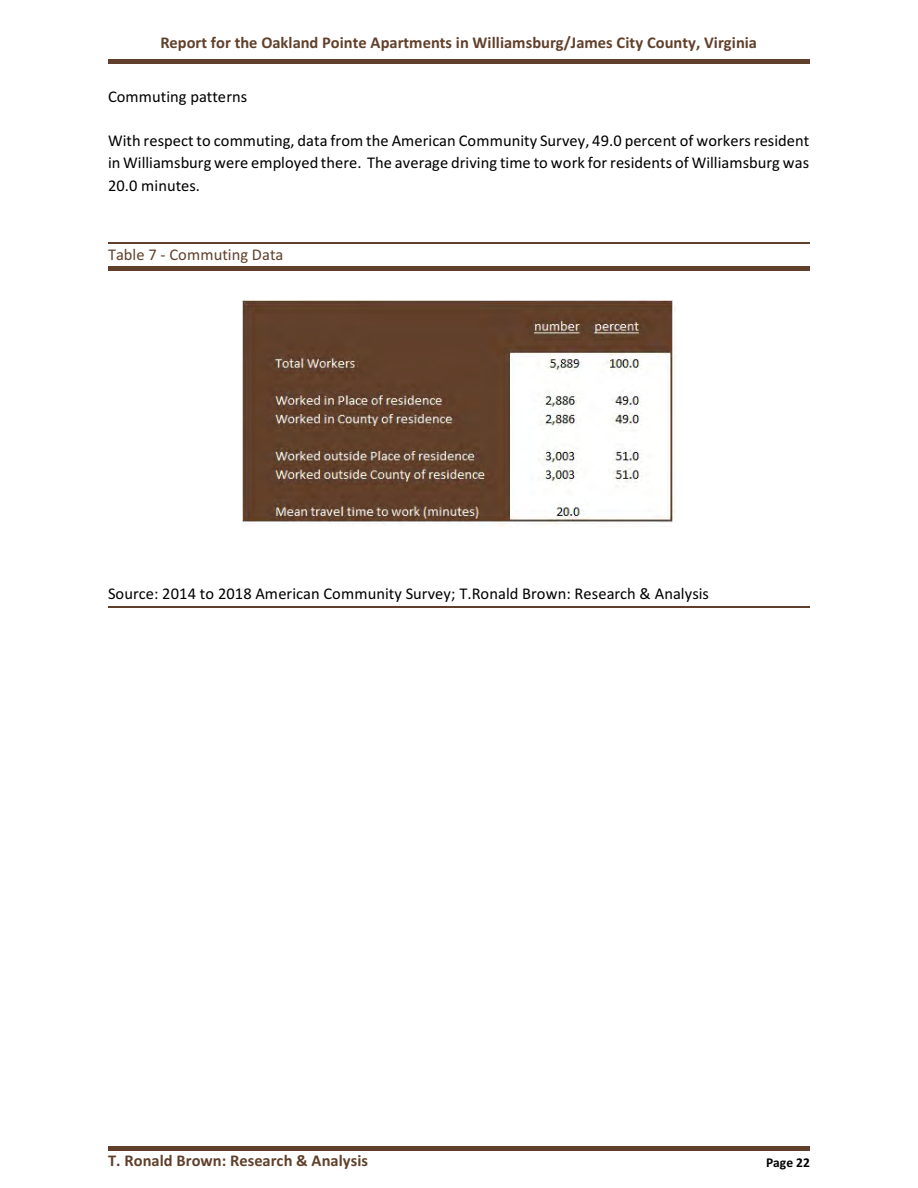
<style>
.page{position:relative;width:918px;height:1188px;background:#fff}
.page>*{position:absolute;margin:0;border:0;box-sizing:border-box;transform-origin:0 0}
.t1{font:16.5px/22.4px "Calibri";color:#000;text-align:justify}
.t2{font:700 16.5px "Calibri";color:#61402b}
.t3{font:16.5px "Calibri";color:#61402b}
.t4{font:700 13.5px "Calibri";color:#000}
</style>
<div class="page">
<div style="left:108px;top:59px;width:702px;height:5px;background:#61402b"></div>
<img style="left:243px;top:300px;width:432px;height:226px">
<hr style="left:108px;top:242px;width:702px;height:2px;background:#61402b">
<div style="left:108px;top:266px;width:702px;height:5px;background:#61402b"></div>
<hr style="left:108px;top:606px;width:702px;height:2px;background:#61402b">
<hr style="left:108px;top:1146px;width:702px;height:4px;background:#61402b">
<p class="t2" style="left:160px;top:36px;width:598px">Report for the Oakland Pointe Apartments in Williamsburg/James City County, Virginia</p>
<p class="t1" style="left:108px;top:86px;width:141px">Commuting patterns</p>
<p class="t1" style="left:108px;top:131px;width:703px">With respect to commuting, data from the American Community Survey, 49.0 percent of workers resident in Williamsburg were employed there. The average driving time to work for residents of Williamsburg was 20.0 minutes.</p>
<p class="t3" style="left:108px;top:248px;width:177px">Table 7 - Commuting Data</p>
<p class="t1" style="left:108px;top:584px;width:603px">Source: 2014 to 2018 American Community Survey; T.Ronald Brown: Research &amp; Analysis</p>
<p class="t2" style="left:108px;top:1154px;width:262px">T. Ronald Brown: Research &amp; Analysis</p>
<p class="t4" style="left:766px;top:1157px;width:45px">Page 22</p>
</div>
